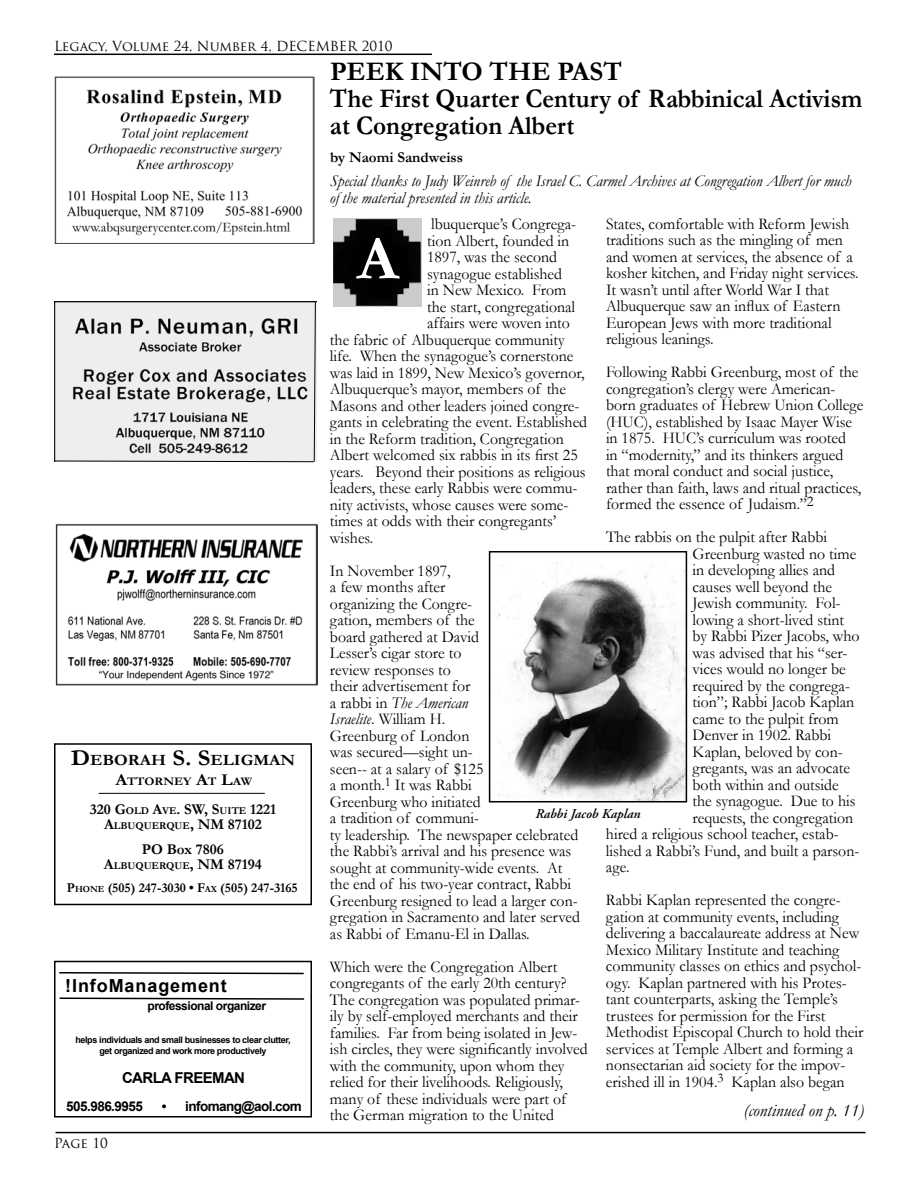
<style>
.page{position:relative;width:918px;height:1188px;background:#fff}
.page>*{position:absolute;margin:0;border:0;box-sizing:border-box;transform-origin:0 0}
.t1{font:700 63px "Garamond";color:#fff}
.t2{font:700 27px/27px "Garamond";color:#000}
.t3{font:italic 18px "Garamond";color:#000}
.t4{font:700 18px "Arial";letter-spacing:.05em;color:#000}
.t5{font:16.5px/16.5px "Garamond";color:#000;scale:.96 1}
.t6{font:italic 16.5px/16.5px "Garamond";color:#000;scale:.96 1}
.t7{font:700 15.75px "Garamond";color:#000;scale:1.1 1}
.t8{font:700 15px "Garamond";color:#000}
.t9{font:700 15px "Arial";letter-spacing:-.04em;color:#000}
.t10{font:13.5px "Trajan Pro";color:#000}
.t11{font:700 13.5px "Garamond";color:#000}
.t12{font:700 13.5px "Arial";letter-spacing:-.04em;color:#000}
.t13{font:italic 600 13.5px "Adobe Garamond Pro";color:#000}
.t14{font:700 12px "Arial";letter-spacing:-.04em;color:#000}
.t15{font:700 11.55px "Garamond";color:#000;scale:1.1 1}
.t16{font:700 10.5px "Garamond";color:#000}
.t17{font:700 9px/10.8px "Arial";letter-spacing:-.04em;color:#000;text-align:center}
.s1{font-size:22.5px}
.s2{font-size:16.5px}
.s3{font-size:10.5px}
.s4{font-size:15px}
.s5{font-size:9.45px}
.s6{font-style:italic}
</style>
<div class="page">
<hr style="left:54px;top:54px;width:378px;height:1px;background:#000">
<hr style="left:56px;top:1132px;width:810px;height:1px;background:#000">
<img style="left:55px;top:523px;width:262px;height:162px">
<div style="left:54px;top:743px;width:258px;height:162px;border:2px solid #000"></div>
<hr style="left:99px;top:793px;width:166px;height:1px;background:#000">
<img style="left:54px;top:77px;width:261px;height:166px">
<svg style="left:59px;top:972px;width:245px;height:3px"></svg>
<svg style="left:59px;top:997px;width:246px;height:3px"></svg>
<div style="left:54px;top:961px;width:258px;height:156px;border:2px solid #000"></div>
<img style="left:333px;top:219px;width:89px;height:88px">
<img style="left:498px;top:562px;width:186px;height:237px">
<div style="left:489px;top:551px;width:198px;height:251px;border:2px solid #000"></div>
<svg style="left:54px;top:302px;width:262px;height:160px;background:#cfcfcf"></svg>
<p class="t10" style="left:54px;top:37px;width:340px">Legacy, Volume 24, Number 4, DECEMBER 2010</p>
<h2 class="t2" style="left:330px;top:57px;width:534px">PEEK INTO THE PAST<br>The First Quarter Century of Rabbinical Activism at Congregation Albert</h2>
<p class="t8" style="left:330px;top:148px;width:135px">by Naomi Sandweiss</p>
<p class="t7" style="left:71px;top:750px;width:206px"><span class="s1">D</span>eborah <span class="s1">S. S</span>eligman</p>
<p class="t15" style="left:115px;top:775px;width:126px"><span class="s2">A</span>ttorney <span class="s2">A</span>t <span class="s2">L</span>aw</p>
<p class="t8" style="left:90px;top:800px;width:188px">320 G<span class="s3">old</span> A<span class="s3">ve</span>. SW, S<span class="s3">uite</span> 1221</p>
<p class="t16" style="left:104px;top:819px;width:159px"><span class="s4">A</span>lbuquerque<span class="s4">, NM 87102</span></p>
<p class="t8" style="left:142px;top:840px;width:83px">PO Box 7806</p>
<p class="t16" style="left:104px;top:859px;width:159px"><span class="s4">A</span>lbuquerque<span class="s4">, NM 87194</span></p>
<p class="t11" style="left:67px;top:880px;width:232px">P<span class="s5">hone</span> (505) 247-3030 • F<span class="s5">ax</span> (505) 247-3165</p>
<p class="t4" style="left:65px;top:975px;width:163px">!InfoManagement</p>
<p class="t14" style="left:148px;top:999px;width:120px">professional organizer</p>
<p class="t17" style="left:75px;top:1034px;width:217px">helps individuals and small businesses to clear clutter, get organized and work more productively</p>
<p class="t9" style="left:122px;top:1070px;width:125px">CARLA FREEMAN</p>
<p class="t12" style="left:66px;top:1099px;width:78px">505.986.9955</p>
<p class="t12" style="left:162px;top:1099px;width:142px">• infomang@aol.com</p>
<p class="t10" style="left:54px;top:1134px;width:55px">Page 10</p>
<p class="t6" style="left:330px;top:173px;width:545px">Special thanks to Judy Weinreb of the Israel C. Carmel Archives at Congregation Albert for much of the material presented in this article.</p>
<p class="t5" style="left:606px;top:215px;width:265px">States, comfortable with Reform Jewish traditions such as the mingling of men and women at services, the absence of a kosher kitchen, and Friday night services.<br>It wasn’t until after World War I that Albuquerque saw an influx of Eastern European Jews with more traditional religious leanings.</p>
<p class="t5" style="left:606px;top:363px;width:270px">Following Rabbi Greenburg, most of the congregation’s clergy were American&shy;born graduates of Hebrew Union College (HUC), established by Isaac Mayer Wise in 1875. HUC’s curriculum was rooted<br>in “modernity,” and its thinkers argued that moral conduct and social justice, rather than faith, laws and ritual practices, formed the essence of Judaism.”<sup>2</sup></p>
<p class="t5" style="left:606px;top:528px;width:232px">The rabbis on the pulpit after Rabbi</p>
<p class="t5" style="left:693px;top:545px;width:172px">Greenburg wasted no time</p>
<p class="t5" style="left:693px;top:561px;width:150px">in developing allies and</p>
<p class="t5" style="left:693px;top:578px;width:147px">causes well beyond the</p>
<p class="t5" style="left:693px;top:594px;width:156px">Jewish community. Fol-</p>
<p class="t5" style="left:693px;top:611px;width:160px">lowing a short-lived stint</p>
<p class="t5" style="left:693px;top:627px;width:176px">by Rabbi Pizer Jacobs, who</p>
<p class="t5" style="left:693px;top:644px;width:163px">was advised that his “ser-</p>
<p class="t5" style="left:693px;top:660px;width:161px">vices would no longer be</p>
<p class="t5" style="left:693px;top:677px;width:165px">required by the congrega-</p>
<p class="t5" style="left:693px;top:693px;width:170px">tion”; Rabbi Jacob Kaplan</p>
<p class="t5" style="left:693px;top:710px;width:154px">came to the pulpit from</p>
<p class="t5" style="left:693px;top:726px;width:146px">Denver in 1902. Rabbi</p>
<p class="t5" style="left:693px;top:743px;width:158px">Kaplan, beloved by con-</p>
<p class="t5" style="left:693px;top:759px;width:166px">gregants, was an advocate</p>
<p class="t5" style="left:693px;top:776px;width:154px">both within and outside</p>
<p class="t5" style="left:693px;top:792px;width:171px">the synagogue. Due to his</p>
<p class="t5" style="left:693px;top:809px;width:169px">requests, the congregation</p>
<p class="t5" style="left:606px;top:825px;width:244px">hired a religious school teacher, estab-</p>
<p class="t5" style="left:606px;top:842px;width:265px">lished a Rabbi’s Fund, and built a parson-</p>
<p class="t5" style="left:606px;top:858px;width:26px">age.</p>
<p class="t5" style="left:606px;top:891px;width:270px">Rabbi Kaplan represented the congre&shy;gation at community events, including delivering a baccalaureate address at New Mexico Military Institute and teaching community classes on ethics and psychol&shy;ogy. Kaplan partnered with his Protes&shy;tant counterparts, asking the Temple’s trustees for permission for the First Methodist Episcopal Church to hold their services at Temple Albert and forming a nonsectarian aid society for the impov&shy;erished ill in 1904.<sup>3</sup> Kaplan also began</p>
<p class="t5" style="left:431px;top:216px;width:153px">lbuquerque’s Congrega-</p>
<p class="t5" style="left:427px;top:232px;width:150px">tion Albert, founded in</p>
<p class="t5" style="left:427px;top:249px;width:137px">1897, was the second</p>
<p class="t5" style="left:427px;top:265px;width:142px">synagogue established</p>
<p class="t5" style="left:427px;top:282px;width:147px">in New Mexico. From</p>
<p class="t5" style="left:427px;top:298px;width:156px">the start, congregational</p>
<p class="t5" style="left:427px;top:315px;width:150px">affairs were woven into</p>
<p class="t5" style="left:330px;top:331px;width:246px">the fabric of Albuquerque community</p>
<p class="t5" style="left:330px;top:348px;width:255px">life. When the synagogue’s cornerstone</p>
<p class="t5" style="left:330px;top:364px;width:267px">was laid in 1899, New Mexico’s governor,</p>
<p class="t5" style="left:330px;top:381px;width:247px">Albuquerque’s mayor, members of the</p>
<p class="t5" style="left:330px;top:397px;width:261px">Masons and other leaders joined congre-</p>
<p class="t5" style="left:330px;top:414px;width:269px">gants in celebrating the event. Established</p>
<p class="t5" style="left:330px;top:430px;width:245px">in the Reform tradition, Congregation</p>
<p class="t5" style="left:330px;top:447px;width:260px">Albert welcomed six rabbis in its first 25</p>
<p class="t5" style="left:330px;top:463px;width:268px">years. Beyond their positions as religious</p>
<p class="t5" style="left:330px;top:480px;width:259px">leaders, these early Rabbis were commu-</p>
<p class="t5" style="left:330px;top:496px;width:250px">nity activists, whose causes were some-</p>
<p class="t5" style="left:330px;top:513px;width:237px">times at odds with their congregants’</p>
<p class="t5" style="left:330px;top:529px;width:47px">wishes.</p>
<p class="t5" style="left:330px;top:562px;width:262px">In November 1897,<br>a few months after<br>organizing the Congre-<br>gation, members of the<br>board gathered at David<br>Lesser’s cigar store to<br>review responses to<br>their advertisement for<br>a rabbi in <span class="s6">The American<br>Israelite</span>. William H.<br>Greenburg of London<br>was secured—sight un-<br>seen-- at a salary of $125<br>a month.<sup>1</sup> It was Rabbi<br>Greenburg who initiated<br>a tradition of communi-<br>ty leadership. The newspaper celebrated the Rabbi’s arrival and his presence was sought at community-wide events. At the end of his two-year contract, Rabbi<br>Greenburg resigned to lead a larger con&shy;gregation in Sacramento and later served as Rabbi of Emanu-El in Dallas.</p>
<p class="t5" style="left:330px;top:958px;width:270px">Which were the Congregation Albert congregants of the early 20th century?<br>The congregation was populated primar&shy;ily by self-employed merchants and their families. Far from being isolated in Jew&shy;ish circles, they were significantly involved with the community, upon whom they relied for their livelihoods. Religiously, many of these individuals were part of the German migration to the United</p>
<h1 class="t1" style="left:357px;top:221px;width:43px">A</h1>
<p class="t13" style="left:536px;top:806px;width:106px">Rabbi Jacob Kaplan</p>
<p class="t3" style="left:744px;top:1099px;width:122px">(continued on p. 11)</p>
</div>
